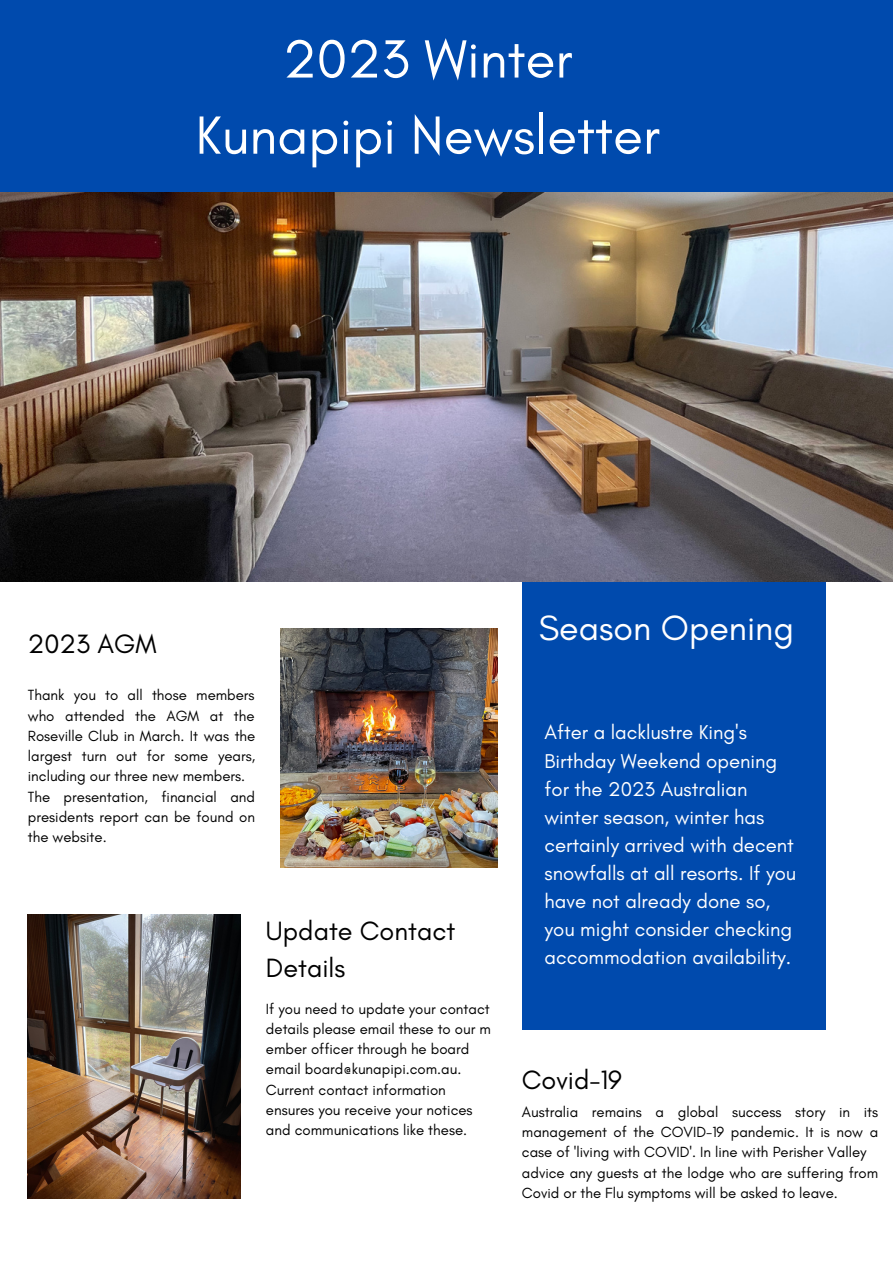
<style>
.page{position:relative;width:893px;height:1264px;background:#fff}
.page>*{position:absolute;margin:0;border:0;box-sizing:border-box;transform-origin:0 0}
.t1{font:54.75px "Glacial Indifference";color:#fff}
.t2{font:35.7px "Glacial Indifference";color:#fff}
.t3{font:27px/37px "Glacial Indifference";color:#000}
.t4{font:20.4px/28px "Glacial Indifference";color:#fff}
.t5{font:15px/20.2px "Glacial Indifference";color:#000;text-align:justify}
</style>
<div class="page">
<img style="left:28px;top:914px;width:212px;height:284px">
<img style="left:280px;top:628px;width:217px;height:239px">
<div style="left:0;top:0;width:892px;height:193px;background:#004aad"></div>
<div style="left:522px;top:535px;width:303px;height:494px;background:#004aad"></div>
<img style="left:0;top:193px;width:892px;height:389px">
<p class="t1" style="left:283px;top:25px;width:291px">2023 Winter</p>
<p class="t1" style="left:195px;top:102px;width:466px">Kunapipi Newsletter</p>
<p class="t3" style="left:28px;top:625px;width:130px">2023 AGM</p>
<p class="t2" style="left:538px;top:606px;width:257px">Season Opening</p>
<p class="t5" style="left:28px;top:685px;width:229px">Thank you to all those members who attended the AGM at the Roseville Club in March. It was the largest turn out for some years, including our three new members.</p>
<p class="t5" style="left:28px;top:786px;width:229px">The presentation, financial and presidents report can be found on the website.</p>
<p class="t3" style="left:266px;top:911px;width:191px">Update Contact<br>Details</p>
<p class="t5" style="left:266px;top:998px;width:226px;text-align:left">If you need to update your contact details please email these to our m ember officer through he board email board@kunapipi.com.au.<br>Current contact information ensures you receive your notices and communications like these.</p>
<p class="t4" style="left:544px;top:718px;width:253px">After a lacklustre King's<br>Birthday Weekend opening for the 2023 Australian winter season, winter has certainly arrived with decent snowfalls at all resorts. If you have not already done so, you might consider checking accommodation availability.</p>
<p class="t3" style="left:522px;top:1060px;width:102px">Covid-19</p>
<p class="t5" style="left:522px;top:1101px;width:358px">Australia remains a global success story in its management of the COVID-19 pandemic. It is now a case of 'living with COVID'. In line with Perisher Valley</p>
<p class="t5" style="left:522px;top:1162px;width:357px">advice any guests at the lodge who are suffering from<br>Covid or the Flu symptoms will be asked to leave.</p>
</div>
